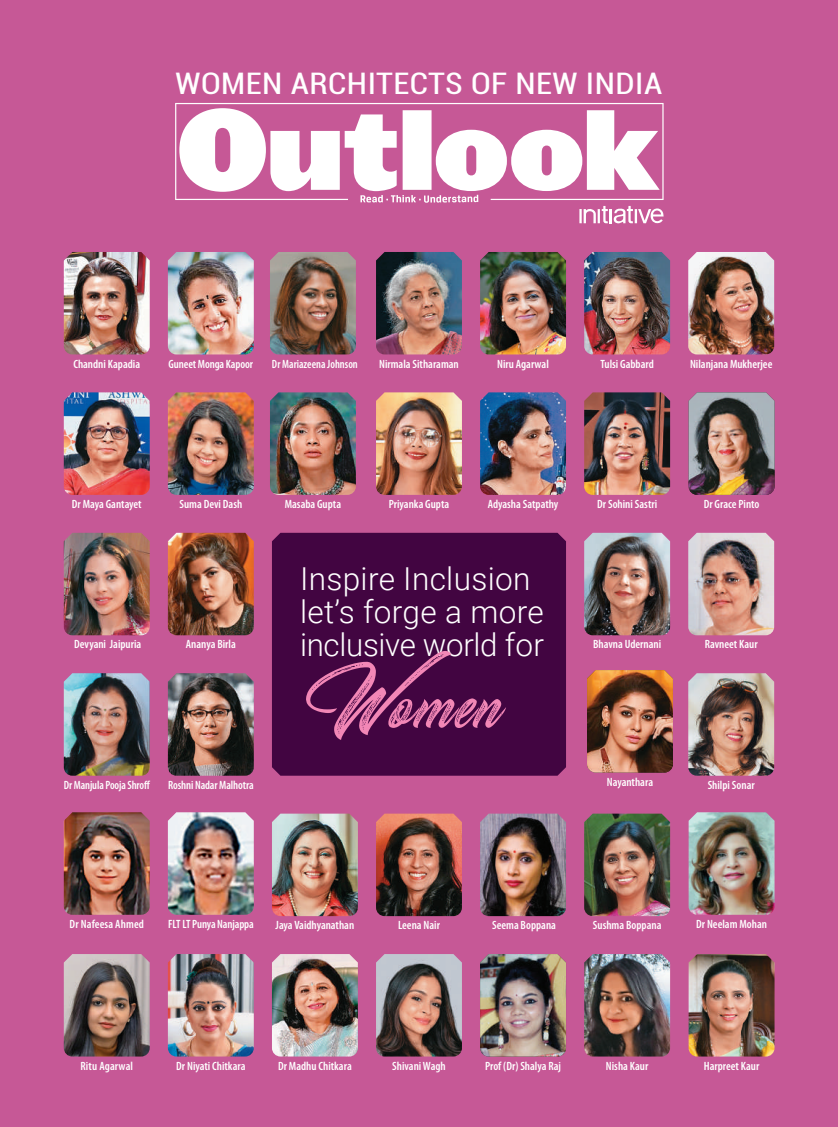
<style>
.page{position:relative;width:838px;height:1127px;background:#c65896}
.page>*{position:absolute;margin:0;border:0;box-sizing:border-box;transform-origin:0 0}
.t1{font:300 31.65px/33px "Roboto";letter-spacing:.01em;color:#fff}
.t2{font:condensed 29.7px "Roboto";letter-spacing:.015em;color:#fff;scale:1.11 1}
.t3{font:600 condensed 12px "Myriad Pro";color:#fff}
.t4{font:600 condensed 12px "Myriad Pro";color:#fff;scale:.95 1}
.t5{font:600 condensed 12px "Myriad Pro";color:#fff;scale:.94 1}
</style>
<div class="page">
<svg style="left:175px;top:103px;width:488px;height:97px;fill:#fff"></svg>
<svg style="left:360px;top:195px;width:118px;height:8px"></svg>
<svg style="left:579px;top:206px;width:84px;height:18px"></svg>
<div style="left:272px;top:533px;width:294px;height:243px;background:#420541"></div>
<img style="left:64px;top:252px;width:86px;height:102px">
<img style="left:168px;top:252px;width:86px;height:102px">
<img style="left:270px;top:252px;width:86px;height:102px">
<img style="left:376px;top:252px;width:86px;height:102px">
<img style="left:584px;top:252px;width:86px;height:102px">
<img style="left:168px;top:392px;width:86px;height:103px">
<img style="left:270px;top:392px;width:86px;height:103px">
<img style="left:376px;top:392px;width:86px;height:103px">
<img style="left:480px;top:392px;width:86px;height:103px">
<img style="left:64px;top:954px;width:86px;height:102px">
<img style="left:688px;top:252px;width:86px;height:102px">
<img style="left:376px;top:954px;width:86px;height:102px">
<img style="left:64px;top:533px;width:86px;height:102px">
<img style="left:168px;top:533px;width:86px;height:102px">
<img style="left:64px;top:673px;width:86px;height:103px">
<img style="left:168px;top:673px;width:86px;height:103px">
<img style="left:64px;top:812px;width:86px;height:103px">
<img style="left:480px;top:954px;width:86px;height:102px">
<img style="left:480px;top:252px;width:86px;height:102px">
<img style="left:272px;top:813px;width:86px;height:103px">
<img style="left:480px;top:813px;width:86px;height:103px">
<img style="left:584px;top:813px;width:86px;height:103px">
<img style="left:376px;top:813px;width:86px;height:103px">
<img style="left:168px;top:954px;width:86px;height:102px">
<img style="left:272px;top:954px;width:86px;height:102px">
<img style="left:584px;top:392px;width:86px;height:103px">
<img style="left:587px;top:670px;width:86px;height:102px">
<img style="left:584px;top:954px;width:86px;height:102px">
<img style="left:64px;top:392px;width:86px;height:103px">
<img style="left:688px;top:812px;width:86px;height:103px">
<img style="left:584px;top:533px;width:86px;height:102px">
<img style="left:688px;top:392px;width:86px;height:103px">
<img style="left:688px;top:533px;width:86px;height:102px">
<img style="left:688px;top:954px;width:86px;height:102px">
<img style="left:168px;top:812px;width:86px;height:103px">
<img style="left:688px;top:673px;width:86px;height:103px">
<svg style="left:306px;top:651px;width:200px;height:89px;background:#67205a"></svg>
<h2 class="t2" style="left:175px;top:63px;width:440px">WOMEN ARCHITECTS OF NEW INDIA</h2>
<p class="t3" style="left:73px;top:357px;width:68px">Chandni Kapadia</p>
<p class="t3" style="left:169px;top:357px;width:86px">Guneet Monga Kapoor</p>
<p class="t5" style="left:272px;top:357px;width:93px">Dr Mariazeena Johnson</p>
<p class="t3" style="left:379px;top:357px;width:81px">Nirmala Sitharaman</p>
<p class="t3" style="left:600px;top:357px;width:55px">Tulsi Gabbard</p>
<p class="t3" style="left:497px;top:357px;width:53px">Niru Agarwal</p>
<p class="t3" style="left:690px;top:357px;width:84px">Nilanjana Mukherjee</p>
<p class="t3" style="left:72px;top:497px;width:71px">Dr Maya Gantayet</p>
<p class="t3" style="left:179px;top:497px;width:64px">Suma Devi Dash</p>
<p class="t3" style="left:285px;top:497px;width:58px">Masaba Gupta</p>
<p class="t3" style="left:389px;top:497px;width:62px">Priyanka Gupta</p>
<p class="t3" style="left:488px;top:497px;width:72px">Adyasha Satpathy</p>
<p class="t3" style="left:597px;top:497px;width:62px">Dr Sohini Sastri</p>
<p class="t3" style="left:703px;top:497px;width:57px">Dr Grace Pinto</p>
<p class="t3" style="left:74px;top:638px;width:69px">Devyani Jaipuria</p>
<p class="t3" style="left:186px;top:638px;width:51px">Ananya Birla</p>
<h1 class="t1" style="left:300px;top:561px;width:246px">Inspire Inclusion let’s forge a more inclusive world for</h1>
<p class="t3" style="left:593px;top:638px;width:70px">Bhavna Udernani</p>
<p class="t3" style="left:704px;top:638px;width:54px">Ravneet Kaur</p>
<p class="t4" style="left:64px;top:778px;width:92px">Dr Manjula Pooja Shroff</p>
<p class="t3" style="left:168px;top:778px;width:87px">Roshni Nadar Malhotra</p>
<p class="t3" style="left:607px;top:775px;width:48px">Nayanthara</p>
<p class="t3" style="left:707px;top:778px;width:49px">Shilpi Sonar</p>
<p class="t3" style="left:69px;top:917px;width:76px">Dr Nafeesa Ahmed</p>
<p class="t3" style="left:168px;top:917px;width:87px">FLT LT Punya Nanjappa</p>
<p class="t3" style="left:276px;top:919px;width:80px">Jaya Vaidhyanathan</p>
<p class="t3" style="left:398px;top:919px;width:43px">Leena Nair</p>
<p class="t3" style="left:492px;top:919px;width:65px">Seema Boppana</p>
<p class="t3" style="left:593px;top:919px;width:70px">Sushma Boppana</p>
<p class="t3" style="left:696px;top:917px;width:72px">Dr Neelam Mohan</p>
<p class="t3" style="left:80px;top:1059px;width:54px">Ritu Agarwal</p>
<p class="t3" style="left:176px;top:1059px;width:71px">Dr Niyati Chitkara</p>
<p class="t3" style="left:278px;top:1059px;width:75px">Dr Madhu Chitkara</p>
<p class="t3" style="left:392px;top:1059px;width:55px">Shivani Wagh</p>
<p class="t3" style="left:485px;top:1059px;width:77px">Prof (Dr) Shalya Raj</p>
<p class="t3" style="left:606px;top:1059px;width:44px">Nisha Kaur</p>
<p class="t3" style="left:704px;top:1059px;width:57px">Harpreet Kaur</p>
</div>
